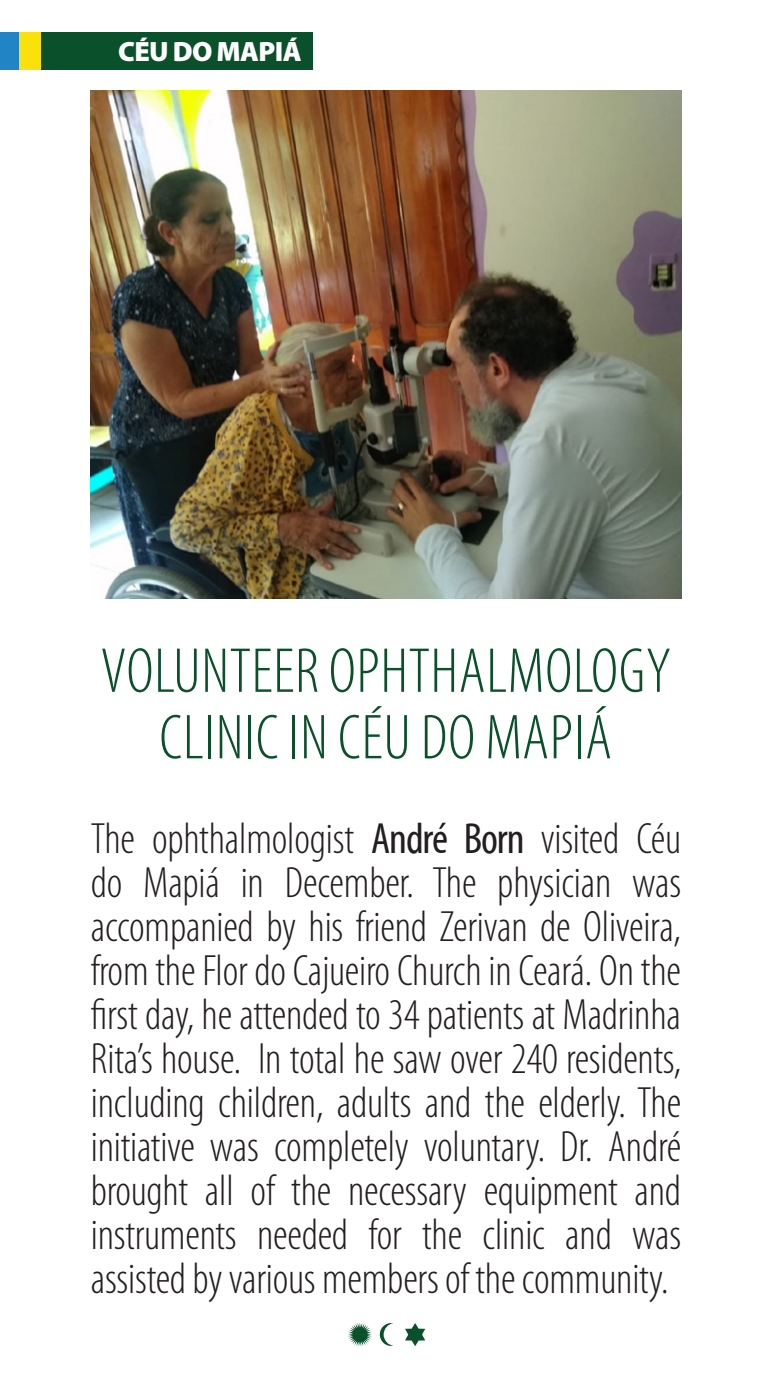
<style>
.page{position:relative;width:772px;height:1384px;background:#fff}
.page>*{position:absolute;margin:0;border:0;box-sizing:border-box;transform-origin:0 0}
.t1{font:300 condensed 64px/66.4px "Myriad Pro";letter-spacing:.01em;color:#0a512b;text-align:center}
.t2{font:300 condensed 44px/44px "Myriad Pro";letter-spacing:-.005em;color:#231f20;text-align:justify}
.t3{font:900 28px "Myriad Pro";letter-spacing:-.02em;color:#fff}
.s1{font-weight:400}
</style>
<div class="page">
<svg style="left:405px;top:1323px;width:20px;height:23px"></svg>
<svg style="left:379px;top:1323px;width:14px;height:22px"></svg>
<svg style="left:348px;top:1323px;width:24px;height:23px"></svg>
<div style="left:0;top:32px;width:20px;height:38px;background:#2184c4"></div>
<div style="left:40px;top:32px;width:272px;height:38px;background:#0a512b"></div>
<div style="left:20px;top:32px;width:21px;height:38px;background:#fae10b"></div>
<img style="left:90px;top:90px;width:590px;height:508px">
<p class="t3" style="left:118px;top:36px;width:185px">CÉU DO MAPIÁ</p>
<p class="t1" style="left:101px;top:639px;width:571px">VOLUNTEER OPHTHALMOLOGY<br>CLINIC IN CÉU DO MAPIÁ</p>
<p class="t2" style="left:91px;top:817px;width:591px">The ophthalmologist <span class="s1">André Born</span> visited Céu do Mapiá in December. The physician was accompanied by his friend Zerivan de Oliveira, from the Flor do Cajueiro Church in Ceará. On the first day, he attended to 34 patients at Madrinha Rita’s house. In total he saw over 240 residents, including children, adults and the elderly. The initiative was completely voluntary. Dr. André brought all of the necessary equipment and instruments needed for the clinic and was assisted by various members of the community.</p>
</div>
